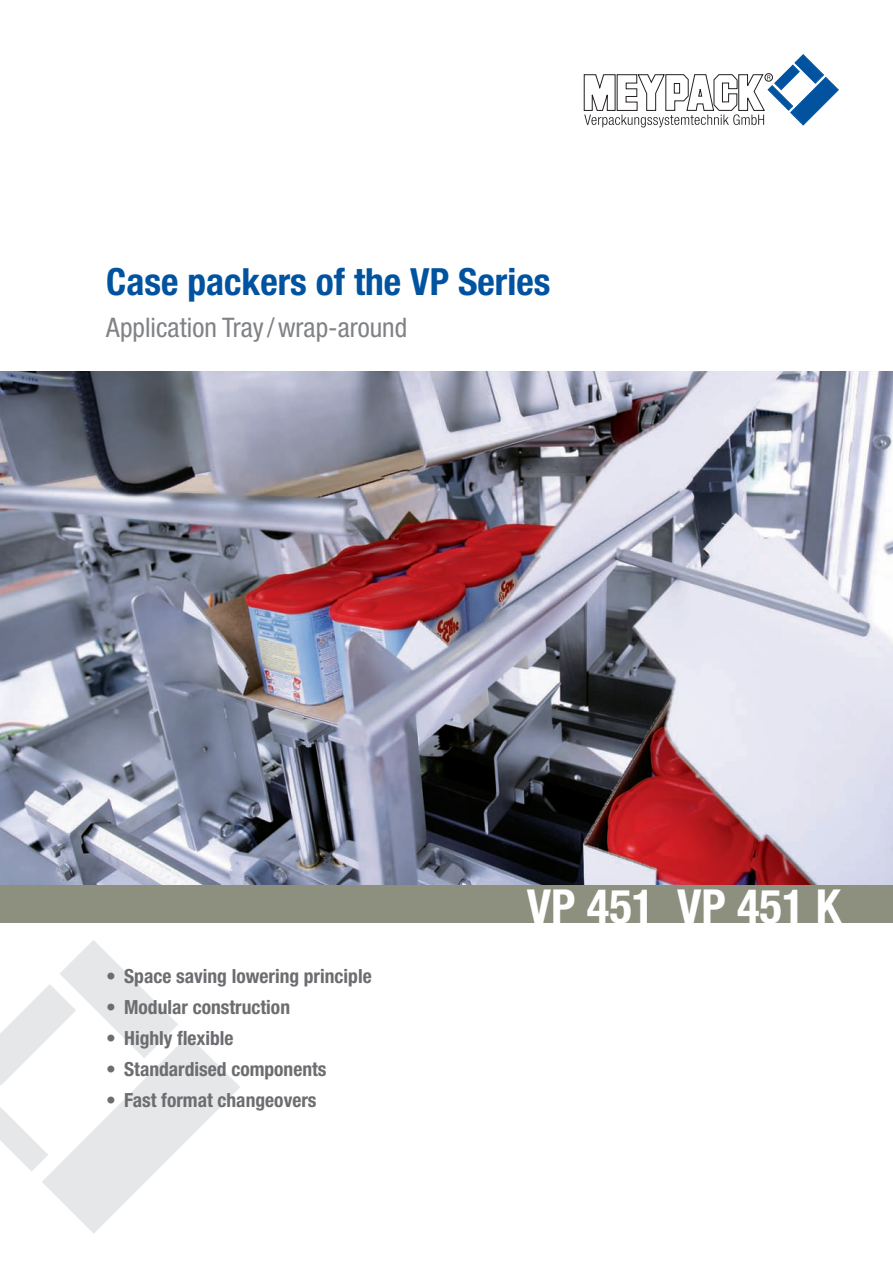
<style>
.page{position:relative;width:893px;height:1263px;background:#fff}
.page>*{position:absolute;margin:0;border:0;box-sizing:border-box;transform-origin:0 0}
.t1{font:700 condensed 46.95px "Helvetica Neue";color:#fff}
.t2{font:700 condensed 37.5px "Helvetica Neue";color:#0153a0}
.t3{font:condensed 27px "Helvetica Neue";color:#808285}
.t4{font:700 condensed 19.5px "Helvetica Neue";color:#6c6d70}
</style>
<div class="page">
<img style="left:0;top:371px;width:893px;height:514px">
<div style="left:0;top:885px;width:893px;height:38px;background:#8d907e"></div>
<svg style="left:0;top:940px;width:240px;height:294px"></svg>
<svg style="left:583px;top:54px;width:256px;height:73px"></svg>
<h2 class="t2" style="left:106px;top:268px;width:446px">Case packers of the VP Series</h2>
<h3 class="t3" style="left:106px;top:318px;width:302px">Application Tray / wrap-around</h3>
<p class="t4" style="left:106px;top:969px;width:267px">• Space saving lowering principle</p>
<p class="t4" style="left:106px;top:1000px;width:185px">• Modular construction</p>
<p class="t4" style="left:106px;top:1031px;width:129px">• Highly flexible</p>
<p class="t4" style="left:106px;top:1062px;width:222px">• Standardised components</p>
<p class="t4" style="left:106px;top:1092px;width:212px">• Fast format changeovers</p>
<h1 class="t1" style="left:527px;top:889px;width:316px">VP 451 VP 451 K</h1>
</div>
